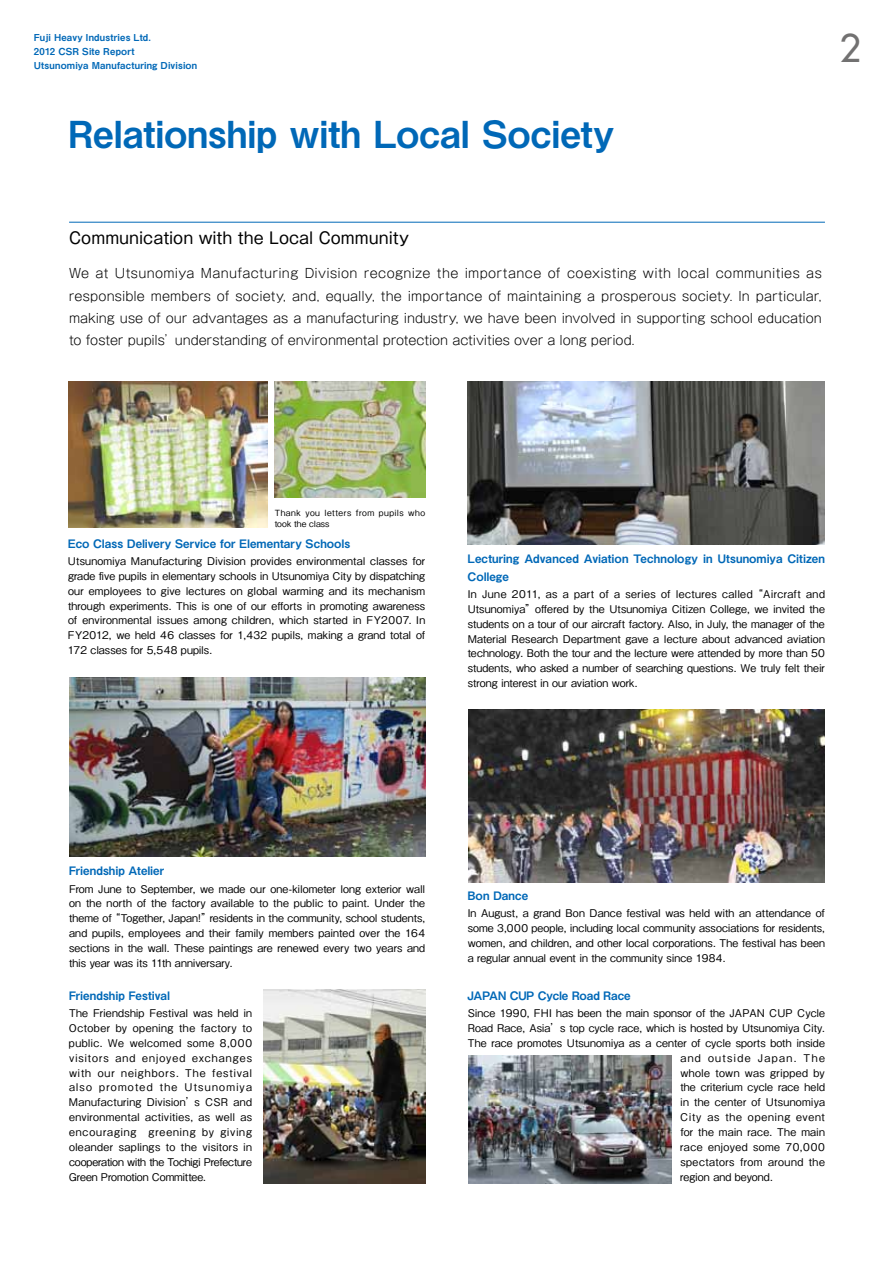
<style>
.page{position:relative;width:893px;height:1263px;background:#fff}
.page>*{position:absolute;margin:0;border:0;box-sizing:border-box;transform-origin:0 0}
.t1{font:37.2px "Midashi Go Pro MB31";letter-spacing:-.005em;color:#0068b7}
.t2{font:37.2px "Futura";color:#727171}
.t3{font:15.9px "Gothic MB101 Pro";color:#000}
.t4{font:300 12.75px/22.2px "Gothic MB101 Pro";letter-spacing:-.01em;color:#000;text-align:justify}
.t5{font:11.7px/18px "Midashi Go Pro MB31";color:#0068b7}
.t6{font:11.7px "Midashi Go Pro MB31";letter-spacing:-.02em;color:#0068b7}
.t7{font:500 10.65px/14.9px "Gothic BBB Pro";letter-spacing:.01em;color:#000;text-align:justify}
.t8{font:500 10.65px "Gothic BBB Pro";letter-spacing:.05em;color:#000}
.t9{font:500 10.65px "Gothic BBB Pro";letter-spacing:.03em;color:#000}
.t10{font:500 10.65px "Gothic BBB Pro";letter-spacing:.065em;color:#000}
.t11{font:500 10.65px "Gothic BBB Pro";letter-spacing:.045em;color:#000}
.t12{font:500 10.65px "Gothic BBB Pro";letter-spacing:.13em;color:#000}
.t13{font:9.6px/13.8px "Midashi Go Pro MB31";letter-spacing:.02em;color:#0068b7}
.t14{font:500 8.55px/10.6px "Gothic BBB Pro";letter-spacing:.045em;color:#000}
</style>
<div class="page">
<hr style="left:69px;top:222px;width:756px;height:1px;background:#0068b7">
<img style="left:68px;top:381px;width:200px;height:147px">
<img style="left:264px;top:989px;width:161px;height:194px">
<img style="left:469px;top:1056px;width:203px;height:127px">
<img style="left:275px;top:381px;width:150px;height:117px">
<img style="left:468px;top:381px;width:357px;height:163px">
<img style="left:468px;top:709px;width:356px;height:173px">
<img style="left:69px;top:677px;width:356px;height:180px">
<p class="t13" style="left:34px;top:30px;width:165px">Fuji Heavy Industries Ltd.<br>2012 CSR Site Report<br>Utsunomiya Manufacturing Division</p>
<h1 class="t1" style="left:68px;top:104px;width:548px">Relationship with Local Society</h1>
<h1 class="t2" style="left:839px;top:24px;width:23px">2</h1>
<h2 class="t3" style="left:69px;top:225px;width:342px">Communication with the Local Community</h2>
<p class="t4" style="left:69px;top:261px;width:754px">We at Utsunomiya Manufacturing Division recognize the importance of coexisting with local communities as responsible members of society, and, equally, the importance of maintaining a prosperous society. In particular, making use of our advantages as a manufacturing industry, we have been involved in supporting school education to foster pupils’understanding of environmental protection activities over a long period.</p>
<p class="t14" style="left:275px;top:506px;width:152px">Thank you letters from pupils who took the class</p>
<p class="t5" style="left:68px;top:533px;width:284px">Eco Class Delivery Service for Elementary Schools</p>
<p class="t7" style="left:68px;top:552px;width:359px">Utsunomiya Manufacturing Division provides environmental classes for grade five pupils in elementary schools in Utsunomiya City by dispatching our employees to give lectures on global warming and its mechanism through experiments. This is one of our efforts in promoting awareness of environmental issues among children, which started in FY2007. In FY2012, we held 46 classes for 1,432 pupils, making a grand total of 172 classes for 5,548 pupils.</p>
<p class="t5" style="left:467px;top:548px;width:359px">Lecturing Advanced Aviation Technology in Utsunomiya Citizen<br>College</p>
<p class="t7" style="left:468px;top:585px;width:359px">In June 2011, as a part of a series of lectures called “Aircraft and Utsunomiya”offered by the Utsunomiya Citizen College, we invited the students on a tour of our aircraft factory. Also, in July, the manager of the Material Research Department gave a lecture about advanced aviation technology. Both the tour and the lecture were attended by more than 50 students, who asked a number of searching questions. We truly felt their strong interest in our aviation work.</p>
<p class="t5" style="left:69px;top:861px;width:97px">Friendship Atelier</p>
<p class="t7" style="left:69px;top:880px;width:358px">From June to September, we made our one-kilometer long exterior wall on the north of the factory available to the public to paint. Under the theme of “Together, Japan!”residents in the community, school students, and pupils, employees and their family members painted over the 164 sections in the wall. These paintings are renewed every two years and this year was its 11th anniversary.</p>
<p class="t5" style="left:69px;top:985px;width:103px">Friendship Festival</p>
<p class="t7" style="left:69px;top:1004px;width:185px">The Friendship Festival was held in October by opening the factory to public. We welcomed some 8,000 visitors and enjoyed exchanges with our neighbors. The festival also promoted the Utsunomiya Manufacturing Division’s CSR and environmental activities, as well as encouraging greening by giving oleander saplings to the visitors in cooperation with the Tochigi Prefecture Green Promotion Committee.</p>
<p class="t5" style="left:467px;top:885px;width:62px">Bon Dance</p>
<p class="t7" style="left:468px;top:904px;width:359px">In August, a grand Bon Dance festival was held with an attendance of some 3,000 people, including local community associations for residents, women, and children, and other local corporations. The festival has been a regular annual event in the community since 1984.</p>
<p class="t6" style="left:468px;top:986px;width:165px">JAPAN CUP Cycle Road Race</p>
<p class="t7" style="left:468px;top:1004px;width:359px">Since 1990, FHI has been the main sponsor of the JAPAN CUP Cycle</p>
<p class="t7" style="left:468px;top:1019px;width:359px">Road Race, Asia’s top cycle race, which is hosted by Utsunomiya City.</p>
<p class="t7" style="left:468px;top:1034px;width:359px">The race promotes Utsunomiya as a center of cycle sports both inside</p>
<p class="t12" style="left:680px;top:1049px;width:146px">and outside Japan. The</p>
<p class="t9" style="left:680px;top:1064px;width:146px">whole town was gripped by</p>
<p class="t7" style="left:680px;top:1079px;width:146px">the criterium cycle race held</p>
<p class="t7" style="left:680px;top:1093px;width:146px">in the center of Utsunomiya</p>
<p class="t10" style="left:680px;top:1108px;width:146px">City as the opening event</p>
<p class="t7" style="left:680px;top:1123px;width:146px">for the main race. The main</p>
<p class="t11" style="left:680px;top:1138px;width:146px">race enjoyed some 70,000</p>
<p class="t8" style="left:680px;top:1153px;width:146px">spectators from around the</p>
<p class="t7" style="left:680px;top:1168px;width:94px">region and beyond.</p>
</div>
